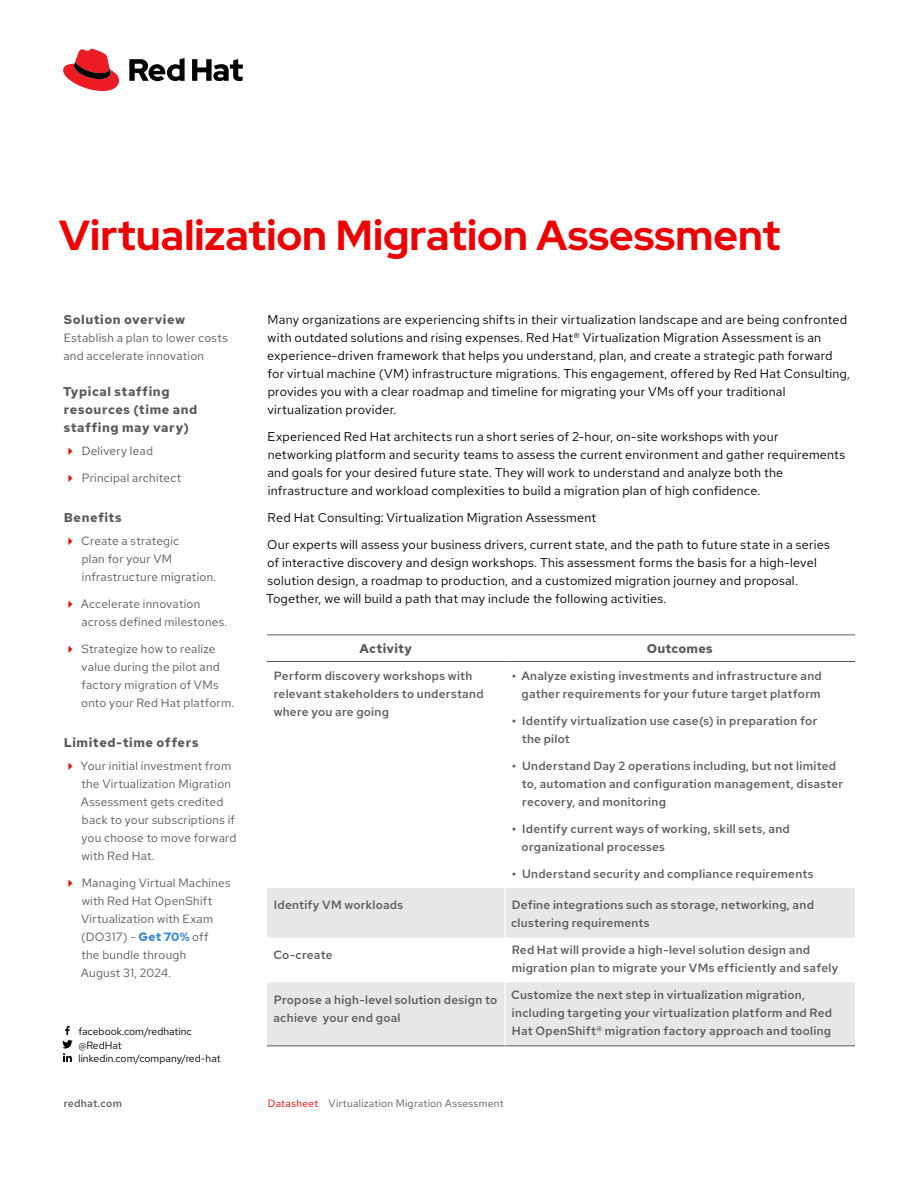
<style>
.page{position:relative;width:918px;height:1188px;background:#fff}
.page>*{position:absolute;margin:0;border:0;box-sizing:border-box;transform-origin:0 0}
.t1{font:700 42px "Red Hat Display";color:#e00}
.t2{font:12.75px/18px "Red Hat Text";letter-spacing:.015em;color:#000}
.t3{font:700 12.75px/18px "Red Hat Text";letter-spacing:.04em;color:#58595b}
.t4{font:700 12.75px "Red Hat Text";letter-spacing:.02em;color:#58595b}
.t5{font:500 12px/18px "Red Hat Text";letter-spacing:.02em;color:#58595b}
.t6{font:12px/18px "Red Hat Text";letter-spacing:.02em;color:#58595b}
.t7{font:10.5px/13.5px "Red Hat Text";color:#000}
.t8{font:10.5px "Red Hat Text";letter-spacing:.025em;color:#58595b}
.t9{font:500 10.5px "Red Hat Text";letter-spacing:.025em;color:#58595b}
.s1{font-weight:700;color:#3385d6}
.s2{font-weight:700}
.s3{color:#e00}
</style>
<div class="page">
<svg style="left:62px;top:1026px;width:11px;height:36px"></svg>
<hr style="left:267px;top:634px;width:588px;height:1px;background:#58595b">
<svg style="left:267px;top:888px;width:588px;height:158px;fill:#e6e7e8"></svg>
<hr style="left:267px;top:661px;width:238px;height:1px;background:#58595b">
<hr style="left:505px;top:661px;width:350px;height:1px;background:#58595b">
<hr style="left:267px;top:1046px;width:238px;height:1px;background:#58595b">
<hr style="left:505px;top:1046px;width:350px;height:1px;background:#58595b">
<hr style="left:504px;top:888px;width:1px;height:50px;background:#fff">
<hr style="left:504px;top:938px;width:1px;height:44px;background:#fff">
<hr style="left:504px;top:982px;width:1px;height:64px;background:#fff">
<svg style="left:63px;top:49px;width:56px;height:42px"></svg>
<svg style="left:129px;top:58px;width:114px;height:23px"></svg>
<h1 class="t1" style="left:59px;top:208px;width:723px">Virtualization Migration Assessment</h1>
<p class="t3" style="left:64px;top:310px;width:123px">Solution overview</p>
<p class="t6" style="left:63px;top:329px;width:166px">Establish a plan to lower costs and accelerate innovation</p>
<p class="t3" style="left:63px;top:382px;width:136px">Typical staffing resources (time and staffing may vary)</p>
<p class="t6" style="left:82px;top:441px;width:73px">Delivery lead</p>
<p class="t6" style="left:82px;top:468px;width:101px">Principal architect</p>
<p class="t3" style="left:64px;top:508px;width:59px">Benefits</p>
<p class="t6" style="left:81px;top:531px;width:136px">Create a strategic<br>plan for your VM infrastructure migration.</p>
<p class="t6" style="left:81px;top:594px;width:148px">Accelerate innovation across defined milestones.</p>
<p class="t6" style="left:81px;top:639px;width:155px">Strategize how to realize value during the pilot and factory migration of VMs onto your Red Hat platform.</p>
<p class="t3" style="left:64px;top:733px;width:136px">Limited-time offers</p>
<p class="t6" style="left:81px;top:756px;width:157px">Your initial investment from the Virtualization Migration<br>Assessment gets credited back to your subscriptions if you choose to move forward with Red Hat.</p>
<p class="t6" style="left:81px;top:873px;width:151px">Managing Virtual Machines with Red Hat OpenShift<br>Virtualization with Exam (DO317) - <span class="s1">Get 70%</span> off<br>the bundle through<br>August 31, 2024.</p>
<p class="t7" style="left:78px;top:1024px;width:144px">facebook.com/redhatinc @RedHat linkedin.com/company/red-hat</p>
<p class="t2" style="left:267px;top:310px;width:584px">Many organizations are experiencing shifts in their virtualization landscape and are being confronted with outdated solutions and rising expenses. Red Hat® Virtualization Migration Assessment is an experience-driven framework that helps you understand, plan, and create a strategic path forward for virtual machine (VM) infrastructure migrations. This engagement, offered by Red Hat Consulting, provides you with a clear roadmap and timeline for migrating your VMs off your traditional virtualization provider.</p>
<p class="t2" style="left:267px;top:427px;width:579px">Experienced Red Hat architects run a short series of 2-hour, on-site workshops with your networking platform and security teams to assess the current environment and gather requirements and goals for your desired future state. They will work to understand and analyze both the infrastructure and workload complexities to build a migration plan of high confidence.</p>
<p class="t2" style="left:267px;top:504px;width:564px;line-height:27px">Red Hat Consulting: Virtualization Migration Assessment<br>Our experts will assess your business drivers, current state, and the path to future state in a series</p>
<p class="t2" style="left:266px;top:553px;width:552px">of interactive discovery and design workshops. This assessment forms the basis for a high-level solution design, a roadmap to production, and a customized migration journey and proposal.<br>Together, we will build a path that may include the following activities.</p>
<p class="t4" style="left:360px;top:640px;width:54px">Activity</p>
<p class="t4" style="left:647px;top:640px;width:68px">Outcomes</p>
<p class="t5" style="left:274px;top:666px;width:211px">Perform discovery workshops with relevant stakeholders to understand where you are going</p>
<p class="t5" style="left:512px;top:666px;width:311px;text-align:right"><span class="s2">•</span> Analyze existing investments and infrastructure and gather requirements for your future target platform</p>
<p class="t5" style="left:522px;top:711px;width:297px;text-indent:-10px"><span class="s2">•</span> Identify virtualization use case(s) in preparation for the pilot</p>
<p class="t5" style="left:522px;top:756px;width:323px;text-indent:-10px"><span class="s2">•</span> Understand Day 2 operations including, but not limited to, automation and configuration management, disaster recovery, and monitoring</p>
<p class="t5" style="left:522px;top:819px;width:270px;text-indent:-10px"><span class="s2">•</span> Identify current ways of working, skill sets, and organizational processes</p>
<p class="t5" style="left:512px;top:864px;width:303px"><span class="s2">•</span> Understand security and compliance requirements</p>
<p class="t5" style="left:274px;top:896px;width:131px">Identify VM workloads</p>
<p class="t5" style="left:511px;top:896px;width:304px">Define integrations such as storage, networking, and clustering requirements</p>
<p class="t5" style="left:273px;top:945px;width:61px">Co-create</p>
<p class="t5" style="left:512px;top:941px;width:328px">Red Hat will provide a high-level solution design and migration plan to migrate your VMs efficiently and safely</p>
<p class="t5" style="left:273px;top:990px;width:225px">Propose a high-level solution design to achieve your end goal</p>
<p class="t5" style="left:511px;top:986px;width:322px">Customize the next step in virtualization migration, including targeting your virtualization platform and Red<br>Hat OpenShift® migration factory approach and tooling</p>
<p class="t9" style="left:64px;top:1096px;width:60px">redhat.com</p>
<p class="t8" style="left:268px;top:1096px;width:237px"><span class="s3">Datasheet</span> Virtualization Migration Assessment</p>
</div>
